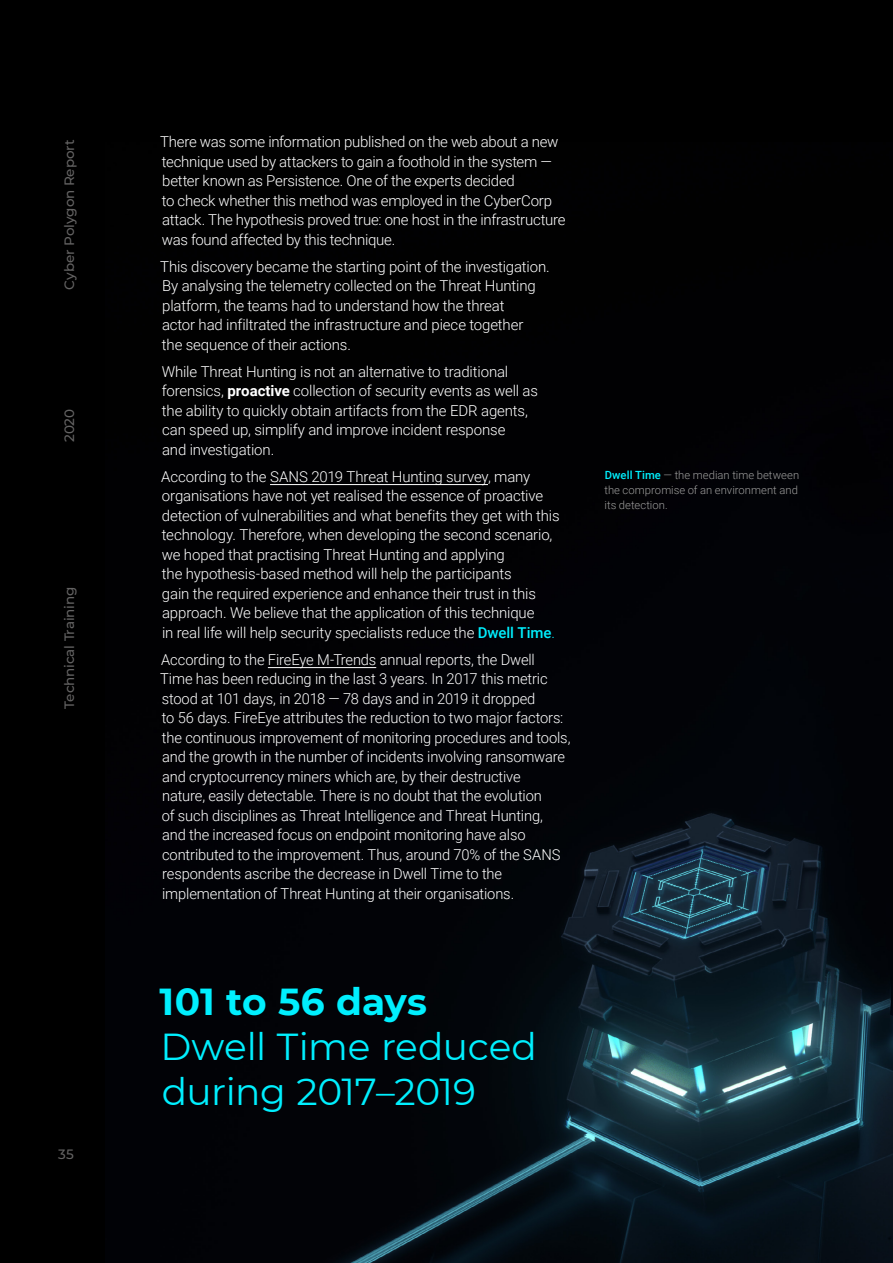
<style>
.page{position:relative;width:893px;height:1263px;background:#000}
.page>*{position:absolute;margin:0;border:0;box-sizing:border-box;transform-origin:0 0}
.t1{font:37.5px/45px "Montserrat";letter-spacing:-.01em;color:#00effe}
.t2{font:700 37.5px "Montserrat";color:#00effe}
.t3{font:300 15px/19.5px "Roboto";letter-spacing:-.01em;color:#fff}
.t4{font:500 13.5px "Montserrat";letter-spacing:-.005em;color:#646363}
.t5{font:300 11.25px/15px "Roboto";letter-spacing:.005em;color:#9d9d9c;text-align:justify}
.s1{font-weight:700}
.s2{font-weight:500;color:#00effe}
.s3{color:#00effe}
</style>
<div class="page">
<img style="left:267px;top:485px;width:626px;height:778px">
<hr style="left:270px;top:484px;width:218px;height:1px;background:#fff">
<hr style="left:268px;top:667px;width:108px;height:1px;background:#fff">
<p class="t4" style="left:60px;top:289px;width:152px;rotate:-90deg">Cyber Polygon Report</p>
<p class="t4" style="left:60px;top:442px;width:35px;rotate:-90deg">2020</p>
<p class="t4" style="left:60px;top:709px;width:123px;rotate:-90deg">Technical Training</p>
<p class="t4" style="left:58px;top:1145px;width:17px">35</p>
<p class="t3" style="left:160px;top:132px;width:407px">There was some information published on the web about a new technique used by attackers to gain a foothold in the system — better known as Persistence. One of the experts decided<br>to check whether this method was employed in the CyberCorp attack. The hypothesis proved true: one host in the infrastructure was found affected by this technique.</p>
<p class="t3" style="left:160px;top:256px;width:391px">This discovery became the starting point of the investigation.<br>By analysing the telemetry collected on the Threat Hunting platform, the teams had to understand how the threat<br>actor had infiltrated the infrastructure and piece together<br>the sequence of their actions.</p>
<p class="t3" style="left:162px;top:361px;width:378px">While Threat Hunting is not an alternative to traditional forensics, <span class="s1">proactive</span> collection of security events as well as the ability to quickly obtain artifacts from the EDR agents, can speed up, simplify and improve incident response<br>and investigation.</p>
<p class="t3" style="left:161px;top:466px;width:400px">According to the SANS 2019 Threat Hunting survey, many organisations have not yet realised the essence of proactive detection of vulnerabilities and what benefits they get with this technology. Therefore, when developing the second scenario, we hoped that practising Threat Hunting and applying<br>the hypothesis-based method will help the participants<br>gain the required experience and enhance their trust in this approach. We believe that the application of this technique<br>in real life will help security specialists reduce the <span class="s2">Dwell Time</span><span class="s3">.</span></p>
<p class="t3" style="left:160px;top:649px;width:412px">According to the FireEye M-Trends annual reports, the Dwell<br>Time has been reducing in the last 3 years. In 2017 this metric stood at 101 days, in 2018 — 78 days and in 2019 it dropped<br>to 56 days. FireEye attributes the reduction to two major factors: the continuous improvement of monitoring procedures and tools, and the growth in the number of incidents involving ransomware and cryptocurrency miners which are, by their destructive<br>nature, easily detectable. There is no doubt that the evolution<br>of such disciplines as Threat Intelligence and Threat Hunting,<br>and the increased focus on endpoint monitoring have also contributed to the improvement. Thus, around 70% of the SANS respondents ascribe the decrease in Dwell Time to the implementation of Threat Hunting at their organisations.</p>
<h1 class="t2" style="left:160px;top:975px;width:269px">101 to 56 days</h1>
<h1 class="t1" style="left:160px;top:1023px;width:378px">Dwell Time reduced during 2017–2019</h1>
<p class="t5" style="left:604px;top:467px;width:196px"><span class="s2">Dwell Time</span> — the median time between the compromise of an environment and its detection.</p>
</div>
